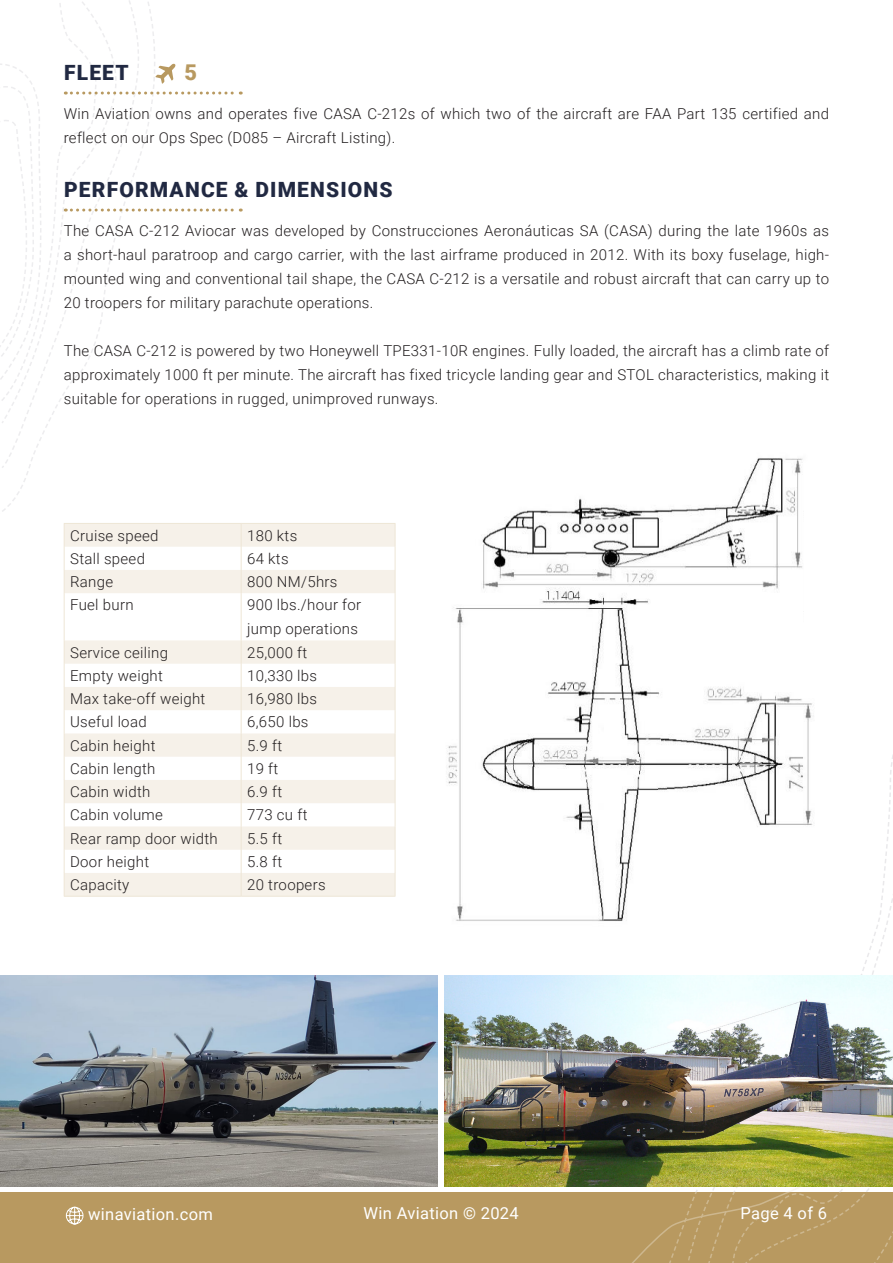
<style>
.page{position:relative;width:893px;height:1263px;background:#fff}
.page>*{position:absolute;margin:0;border:0;box-sizing:border-box;transform-origin:0 0}
.t1{font:900 21.75px "Roboto";color:#b89960}
.t2{font:900 21px "Roboto";letter-spacing:.055em;color:#212942}
.t3{font:16.5px "Roboto";letter-spacing:.02em;color:#fff}
.t4{font:300 15px/24px "Roboto";letter-spacing:.02em;color:#231f20}
</style>
<div class="page">
<div style="left:0;top:1193px;width:893px;height:70px;background:#b89960"></div>
<svg style="left:615px;top:785px;width:278px;height:478px"></svg>
<svg style="left:0;top:0;width:241px;height:512px"></svg>
<img style="left:448px;top:458px;width:375px;height:474px">
<svg style="left:65px;top:524px;width:330px;height:372px"></svg>
<hr style="left:64px;top:523px;width:177px;height:1px;background:#eee6d6">
<hr style="left:241px;top:523px;width:154px;height:1px;background:#eee6d6">
<svg style="left:64px;top:524px;width:1px;height:69px"></svg>
<svg style="left:241px;top:524px;width:1px;height:69px"></svg>
<svg style="left:395px;top:524px;width:1px;height:69px"></svg>
<hr style="left:64px;top:593px;width:1px;height:47px;background:#eee6d6">
<hr style="left:241px;top:593px;width:1px;height:47px;background:#eee6d6">
<hr style="left:395px;top:593px;width:1px;height:47px;background:#eee6d6">
<svg style="left:64px;top:640px;width:1px;height:256px"></svg>
<svg style="left:241px;top:640px;width:1px;height:256px"></svg>
<svg style="left:395px;top:640px;width:1px;height:256px"></svg>
<hr style="left:64px;top:896px;width:177px;height:1px;background:#eee6d6">
<hr style="left:241px;top:896px;width:154px;height:1px;background:#eee6d6">
<img style="left:444px;top:975px;width:449px;height:211px">
<img style="left:0;top:975px;width:438px;height:211px">
<svg style="left:65px;top:1206px;width:19px;height:19px"></svg>
<p class="t2" style="left:64px;top:57px;width:66px">FLEET</p>
<p class="t4" style="left:64px;top:101px;width:767px">Win Aviation owns and operates five CASA C-212s of which two of the aircraft are FAA Part 135 certified and reflect on our Ops Spec (D085 – Aircraft Listing).</p>
<p class="t2" style="left:64px;top:174px;width:330px">PERFORMANCE &amp; DIMENSIONS</p>
<p class="t4" style="left:64px;top:218px;width:767px;text-align:justify">The CASA C-212 Aviocar was developed by Construcciones Aeronáuticas SA (CASA) during the late 1960s as a short-haul paratroop and cargo carrier, with the last airframe produced in 2012. With its boxy fuselage, high&shy;mounted wing and conventional tail shape, the CASA C-212 is a versatile and robust aircraft that can carry up to 20 troopers for military parachute operations.</p>
<p class="t4" style="left:64px;top:338px;width:767px;text-align:justify">The CASA C-212 is powered by two Honeywell TPE331-10R engines. Fully loaded, the aircraft has a climb rate of approximately 1000 ft per minute. The aircraft has fixed tricycle landing gear and STOL characteristics, making it suitable for operations in rugged, unimproved runways.</p>
<p class="t1" style="left:184px;top:57px;width:14px">5</p>
<p class="t4" style="left:70px;top:523px;width:90px">Cruise speed</p>
<p class="t4" style="left:247px;top:523px;width:52px">180 kts</p>
<p class="t4" style="left:70px;top:546px;width:76px">Stall speed</p>
<p class="t4" style="left:247px;top:546px;width:43px">64 kts</p>
<p class="t4" style="left:70px;top:569px;width:45px">Range</p>
<p class="t4" style="left:247px;top:569px;width:92px">800 NM/5hrs</p>
<p class="t4" style="left:70px;top:592px;width:65px">Fuel burn</p>
<p class="t4" style="left:247px;top:592px;width:116px">900 lbs./hour for jump operations</p>
<p class="t4" style="left:70px;top:640px;width:99px">Service ceiling</p>
<p class="t4" style="left:247px;top:640px;width:62px">25,000 ft</p>
<p class="t4" style="left:70px;top:663px;width:94px">Empty weight</p>
<p class="t4" style="left:247px;top:663px;width:72px">10,330 lbs</p>
<p class="t4" style="left:70px;top:686px;width:137px">Max take-off weight</p>
<p class="t4" style="left:247px;top:686px;width:72px">16,980 lbs</p>
<p class="t4" style="left:70px;top:709px;width:78px">Useful load</p>
<p class="t4" style="left:247px;top:709px;width:63px">6,650 lbs</p>
<p class="t4" style="left:70px;top:733px;width:87px">Cabin height</p>
<p class="t4" style="left:247px;top:733px;width:37px">5.9 ft</p>
<p class="t4" style="left:70px;top:756px;width:87px">Cabin length</p>
<p class="t4" style="left:247px;top:756px;width:33px">19 ft</p>
<p class="t4" style="left:70px;top:779px;width:82px">Cabin width</p>
<p class="t4" style="left:247px;top:779px;width:37px">6.9 ft</p>
<p class="t4" style="left:70px;top:802px;width:94px">Cabin volume</p>
<p class="t4" style="left:247px;top:802px;width:62px">773 cu ft</p>
<p class="t4" style="left:70px;top:826px;width:149px">Rear ramp door width</p>
<p class="t4" style="left:247px;top:826px;width:37px">5.5 ft</p>
<p class="t4" style="left:70px;top:849px;width:81px">Door height</p>
<p class="t4" style="left:247px;top:849px;width:37px">5.8 ft</p>
<p class="t4" style="left:70px;top:872px;width:61px">Capacity</p>
<p class="t4" style="left:247px;top:872px;width:80px">20 troopers</p>
<p class="t3" style="left:88px;top:1202px;width:126px">winaviation.com</p>
<p class="t3" style="left:364px;top:1202px;width:157px">Win Aviation © 2024</p>
<p class="t3" style="left:740px;top:1202px;width:88px">Page 4 of 6</p>
</div>
